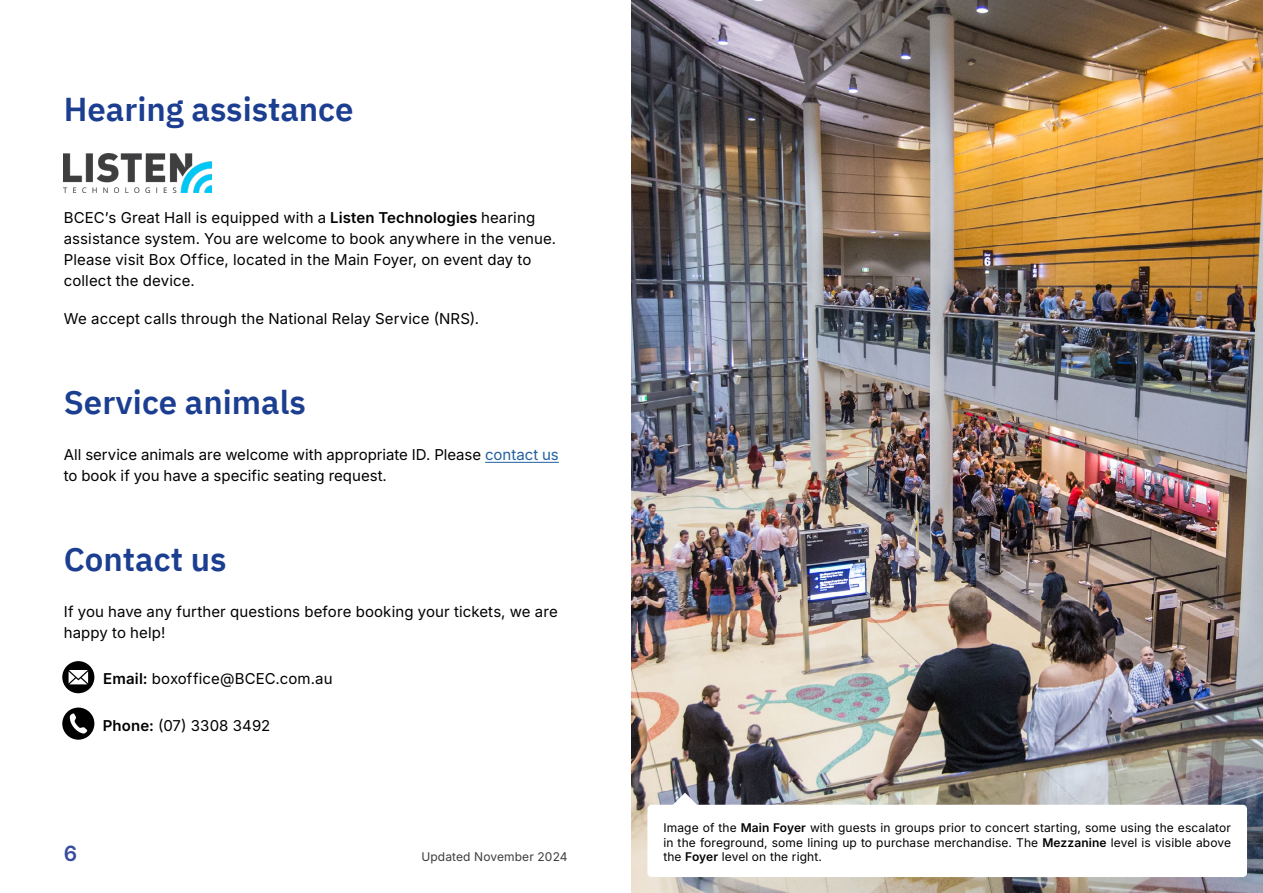
<style>
.page{position:relative;width:1263px;height:893px;background:#fff}
.page>*{position:absolute;margin:0;border:0;box-sizing:border-box;transform-origin:0 0}
.bullet_text{font:600 33px "IBM Plex Sans";color:#1c3e91}
.t1{font:600 21px "Inter";color:#354c9b}
.BODY_COPY_BCEC{font:15px/21px "Inter";letter-spacing:.005em;color:#000}
.t2{font:12px/14.4px "Inter";letter-spacing:.01em;color:#000;text-align:justify}
.t3{font:12px "Inter";letter-spacing:.01em;color:#3c3c3b}
.s1{font-weight:600}
.s2{color:#215f9f}
</style>
<div class="page">
<img style="left:631px;top:0;width:632px;height:893px">
<hr style="left:485px;top:462px;width:74px;height:1px;background:#215f9f">
<img style="left:64px;top:153px;width:148px;height:40px">
<svg style="left:62px;top:708px;width:32px;height:32px"></svg>
<svg style="left:62px;top:661px;width:32px;height:32px"></svg>
<svg style="left:647px;top:793px;width:600px;height:84px"></svg>
<p class="bullet_text" style="left:64px;top:84px;width:291px">Hearing assistance</p>
<p class="BODY_COPY_BCEC" style="left:64px;top:207px;width:494px">BCEC’s Great Hall is equipped with a <span class="s1">Listen Technologies</span> hearing assistance system. You are welcome to book anywhere in the venue.<br>Please visit Box Office, located in the Main Foyer, on event day to collect the device.</p>
<p class="BODY_COPY_BCEC" style="left:64px;top:308px;width:417px">We accept calls through the National Relay Service (NRS).</p>
<p class="bullet_text" style="left:64px;top:376px;width:244px">Service animals</p>
<p class="BODY_COPY_BCEC" style="left:64px;top:444px;width:497px">All service animals are welcome with appropriate ID. Please <span class="s2">contact us </span>to book if you have a specific seating request.</p>
<p class="bullet_text" style="left:64px;top:533px;width:164px">Contact us</p>
<p class="BODY_COPY_BCEC" style="left:64px;top:601px;width:495px">If you have any further questions before booking your tickets, we are happy to help!</p>
<p class="BODY_COPY_BCEC" style="left:103px;top:668px;width:231px"><span class="s1">Email:</span> boxoffice@BCEC.com.au</p>
<p class="BODY_COPY_BCEC" style="left:103px;top:714px;width:169px"><span class="s1">Phone:</span> (07) 3308 3492</p>
<h2 class="t1" style="left:64px;top:838px;width:15px">6</h2>
<p class="t3" style="left:421px;top:848px;width:148px">Updated November 2024</p>
<p class="t2" style="left:663px;top:820px;width:569px">Image of the <span class="s1">Main Foyer</span> with guests in groups prior to concert starting, some using the escalator in the foreground, some lining up to purchase merchandise. The <span class="s1">Mezzanine</span> level is visible above the <span class="s1">Foyer</span> level on the right.</p>
</div>
